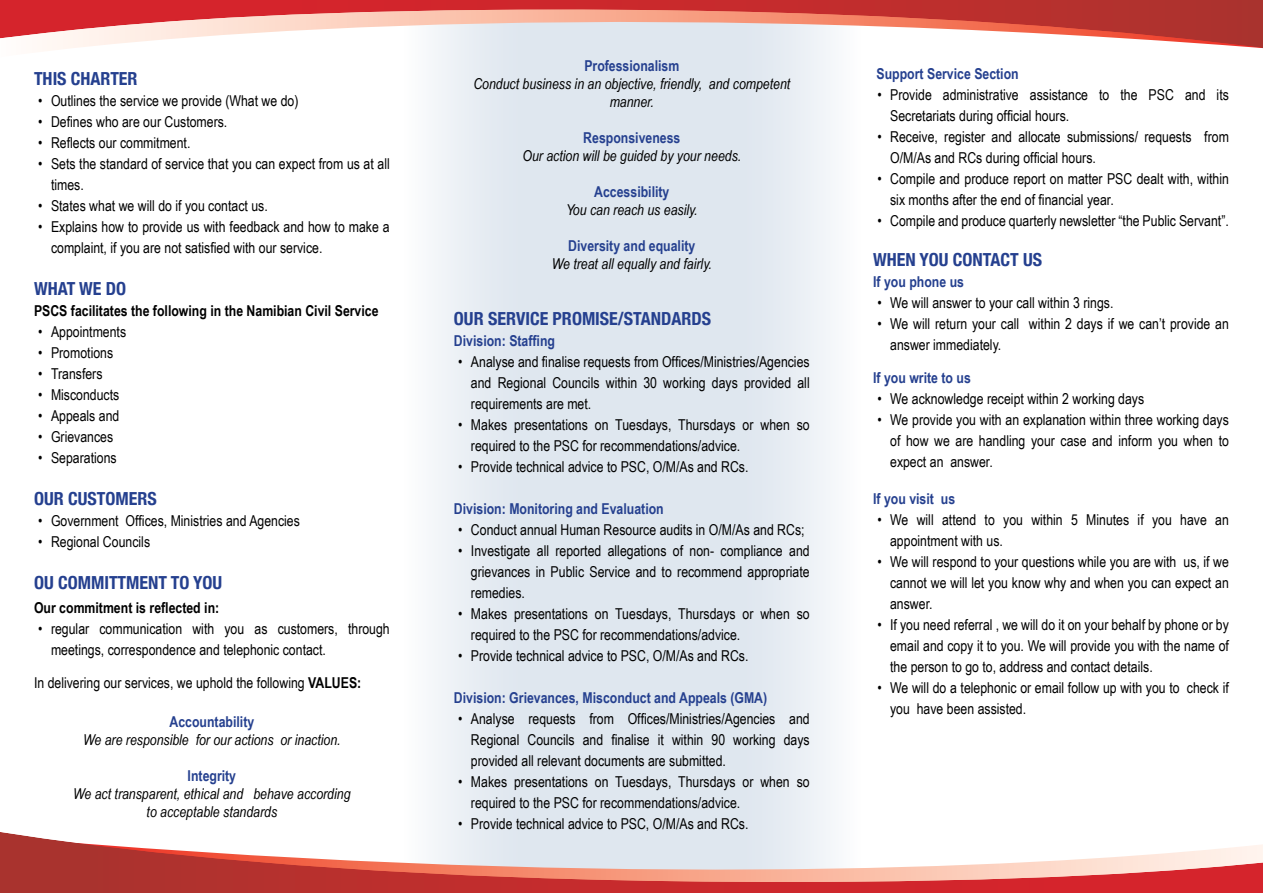
<style>
.page{position:relative;width:1263px;height:893px;background:#fff}
.page>*{position:absolute;margin:0;border:0;box-sizing:border-box;transform-origin:0 0}
.t1{font:700 condensed 18px "Helvetica Neue";color:#25408f}
.t2{font:15px/21px "Arial Narrow";color:#000}
.t3{font:italic 15px/18px "Arial Narrow";color:#000;text-align:center}
.t4{font:700 15px "Arial Narrow";color:#25408f}
.t5{font:700 15px "Arial Narrow";color:#000}
.s1{font-weight:700}
</style>
<div class="page">
<div style="left:400px;top:7px;width:232px;height:879px;background:linear-gradient(to right,#f5f7fa,#d8e1eb)"></div>
<div style="left:632px;top:7px;width:232px;height:879px;background:linear-gradient(to right,#d7e1eb,#f5f7fa)"></div>
<div style="left:0;top:0;width:1263px;height:82px;background:#000;opacity:.75"></div>
<div style="left:0;top:809px;width:1263px;height:84px;background:#000;opacity:.75"></div>
<p class="t1" style="left:34px;top:64px;width:105px">THIS CHARTER</p>
<p class="t2" style="left:38px;top:90px;width:262px">• Outlines the service we provide (What we do)</p>
<p class="t2" style="left:38px;top:111px;width:191px">• Defines who are our Customers.</p>
<p class="t2" style="left:38px;top:132px;width:154px">• Reflects our commitment.</p>
<p class="t2" style="left:51px;top:153px;width:340px;text-indent:-13px">• Sets the standard of service that you can expect from us at all times.</p>
<p class="t2" style="left:38px;top:195px;width:231px">• States what we will do if you contact us.</p>
<p class="t2" style="left:51px;top:216px;width:340px;text-indent:-13px">• Explains how to provide us with feedback and how to make a complaint, if you are not satisfied with our service.</p>
<p class="t1" style="left:34px;top:274px;width:93px">WHAT WE DO</p>
<p class="t5" style="left:34px;top:300px;width:346px">PSCS facilitates the following in the Namibian Civil Service</p>
<p class="t2" style="left:38px;top:321px;width:89px">• Appointments</p>
<p class="t2" style="left:38px;top:342px;width:76px">• Promotions</p>
<p class="t2" style="left:38px;top:363px;width:66px">• Transfers</p>
<p class="t2" style="left:38px;top:384px;width:83px">• Misconducts</p>
<p class="t2" style="left:38px;top:405px;width:83px">• Appeals and</p>
<p class="t2" style="left:38px;top:426px;width:76px">• Grievances</p>
<p class="t2" style="left:38px;top:447px;width:80px">• Separations</p>
<p class="t1" style="left:34px;top:484px;width:124px">OUR CUSTOMERS</p>
<p class="t2" style="left:38px;top:510px;width:263px">• Government Offices, Ministries and Agencies</p>
<p class="t2" style="left:38px;top:531px;width:113px">• Regional Councils</p>
<p class="t1" style="left:34px;top:568px;width:190px">OU COMMITTMENT TO YOU</p>
<p class="t5" style="left:34px;top:597px;width:187px">Our commitment is reflected in:</p>
<p class="t2" style="left:51px;top:618px;width:340px;text-indent:-13px">• regular communication with you as customers, through meetings, correspondence and telephonic contact.</p>
<p class="t2" style="left:34px;top:672px;width:329px">In delivering our services, we uphold the following <span class="s1">VALUES:</span></p>
<p class="t4" style="left:170px;top:711px;width:86px">Accountability</p>
<p class="t3" style="left:83px;top:731px;width:259px">We are responsible for our actions or inaction.</p>
<p class="t4" style="left:188px;top:765px;width:50px">Integrity</p>
<p class="t3" style="left:73px;top:785px;width:279px">We act transparent, ethical and behave according to acceptable standards</p>
<p class="t4" style="left:584px;top:54px;width:97px">Professionalism</p>
<p class="t3" style="left:473px;top:74px;width:318px">Conduct business in an objective, friendly, and competent manner.</p>
<p class="t4" style="left:583px;top:126px;width:99px">Responsiveness</p>
<p class="t3" style="left:522px;top:146px;width:220px">Our action will be guided by your needs.</p>
<p class="t4" style="left:594px;top:180px;width:77px">Accessibility</p>
<p class="t3" style="left:566px;top:200px;width:133px">You can reach us easily.</p>
<p class="t4" style="left:568px;top:234px;width:129px">Diversity and equality</p>
<p class="t3" style="left:552px;top:254px;width:161px">We treat all equally and fairly.</p>
<p class="t1" style="left:454px;top:303px;width:259px">OUR SERVICE PROMISE/STANDARDS</p>
<p class="t4" style="left:454px;top:329px;width:103px">Division: Staffing</p>
<p class="t2" style="left:471px;top:350px;width:340px;text-align:justify;text-indent:-13px">• Analyse and finalise requests from Offices/Ministries/Agencies and Regional Councils within 30 working days provided all requirements are met.</p>
<p class="t2" style="left:471px;top:413px;width:340px;text-indent:-13px">• Makes presentations on Tuesdays, Thursdays or when so required to the PSC for recommendations/advice.</p>
<p class="t2" style="left:458px;top:455px;width:292px">• Provide technical advice to PSC, O/M/As and RCs.</p>
<p class="t4" style="left:454px;top:497px;width:211px">Division: Monitoring and Evaluation</p>
<p class="t2" style="left:458px;top:518px;width:348px">• Conduct annual Human Resource audits in O/M/As and RCs;</p>
<p class="t2" style="left:471px;top:539px;width:340px;text-align:justify;text-indent:-13px">• Investigate all reported allegations of non- compliance and grievances in Public Service and to recommend appropriate remedies.</p>
<p class="t2" style="left:471px;top:602px;width:340px;text-indent:-13px">• Makes presentations on Tuesdays, Thursdays or when so required to the PSC for recommendations/advice.</p>
<p class="t2" style="left:458px;top:644px;width:292px">• Provide technical advice to PSC, O/M/As and RCs.</p>
<p class="t4" style="left:454px;top:686px;width:315px">Division: Grievances, Misconduct and Appeals (GMA)</p>
<p class="t2" style="left:471px;top:707px;width:340px;text-align:justify;text-indent:-13px">• Analyse requests from Offices/Ministries/Agencies and Regional Councils and finalise it within 90 working days provided all relevant documents are submitted.</p>
<p class="t2" style="left:471px;top:770px;width:340px;text-indent:-13px">• Makes presentations on Tuesdays, Thursdays or when so required to the PSC for recommendations/advice.</p>
<p class="t2" style="left:458px;top:812px;width:292px">• Provide technical advice to PSC, O/M/As and RCs.</p>
<p class="t4" style="left:876px;top:62px;width:144px">Support Service Section</p>
<p class="t2" style="left:890px;top:84px;width:340px;text-indent:-13px">• Provide administrative assistance to the PSC and its<br>Secretariats during official hours.</p>
<p class="t2" style="left:890px;top:126px;width:340px;text-indent:-13px">• Receive, register and allocate submissions/ requests from<br>O/M/As and RCs during official hours.</p>
<p class="t2" style="left:890px;top:168px;width:340px;text-indent:-13px">• Compile and produce report on matter PSC dealt with, within six months after the end of financial year.</p>
<p class="t2" style="left:877px;top:210px;width:353px">• Compile and produce quarterly newsletter “the Public Servant”.</p>
<p class="t1" style="left:873px;top:245px;width:171px">WHEN YOU CONTACT US</p>
<p class="t4" style="left:873px;top:271px;width:92px">If you phone us</p>
<p class="t2" style="left:877px;top:292px;width:238px">• We will answer to your call within 3 rings.</p>
<p class="t2" style="left:890px;top:313px;width:340px;text-indent:-13px">• We will return your call within 2 days if we can’t provide an answer immediately.</p>
<p class="t4" style="left:873px;top:367px;width:99px">If you write to us</p>
<p class="t2" style="left:877px;top:388px;width:268px">• We acknowledge receipt within 2 working days</p>
<p class="t2" style="left:890px;top:409px;width:340px;text-align:justify;text-indent:-13px">• We provide you with an explanation within three working days of how we are handling your case and inform you when to expect an answer.</p>
<p class="t4" style="left:873px;top:487px;width:84px">If you visit us</p>
<p class="t2" style="left:890px;top:508px;width:340px;text-indent:-13px">• We will attend to you within 5 Minutes if you have an appointment with us.</p>
<p class="t2" style="left:890px;top:550px;width:340px;text-align:justify;text-indent:-13px">• We will respond to your questions while you are with us, if we cannot we will let you know why and when you can expect an answer.</p>
<p class="t2" style="left:890px;top:613px;width:340px;text-align:justify;text-indent:-13px">• If you need referral , we will do it on your behalf by phone or by email and copy it to you. We will provide you with the name of the person to go to, address and contact details.</p>
<p class="t2" style="left:890px;top:676px;width:340px;text-indent:-13px">• We will do a telephonic or email follow up with you to check if you have been assisted.</p>
</div>
